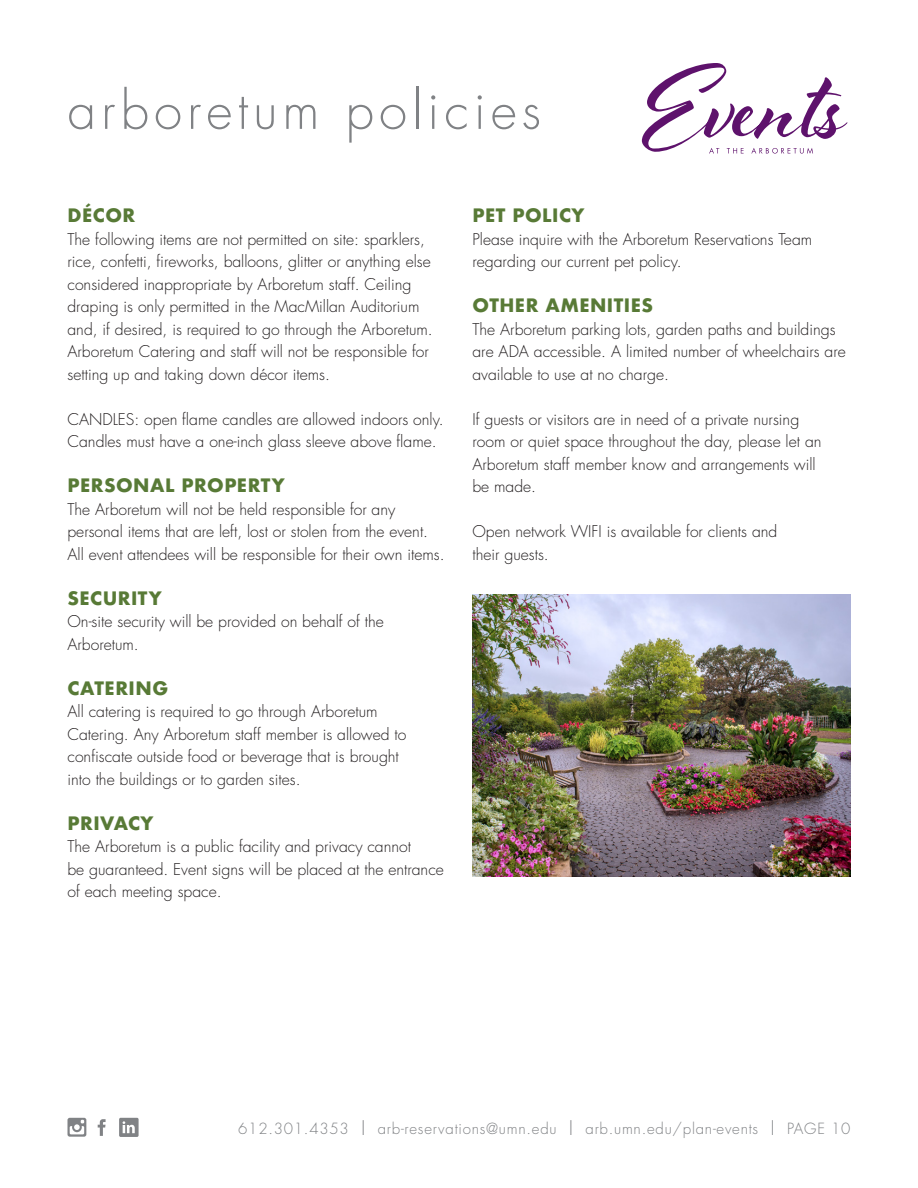
<style>
.page{position:relative;width:918px;height:1188px;background:#fff}
.page>*{position:absolute;margin:0;border:0;box-sizing:border-box;transform-origin:0 0}
.t1{font:300 51px "Futura";letter-spacing:.1em;color:#808285}
.t2{font:700 18px "Futura";letter-spacing:.025em;color:#587a36}
.t3{font:300 15.75px/22.5px "Futura";color:#231f20}
.t4{font:300 15px "Futura";letter-spacing:.05em;color:#808285}
.s1{font-size:18px}
</style>
<div class="page">
<svg style="left:98px;top:1119px;width:8px;height:17px"></svg>
<svg style="left:67px;top:1118px;width:19px;height:19px"></svg>
<div style="left:119px;top:1118px;width:20px;height:19px;background:#808285;border-radius:2px"></div>
<svg style="left:123px;top:1121px;width:12px;height:12px"></svg>
<svg style="left:642px;top:63px;width:206px;height:91px"></svg>
<img style="left:472px;top:594px;width:378px;height:282px">
<h1 class="t1" style="left:68px;top:78px;width:475px">arboretum policies</h1>
<p class="t2" style="left:68px;top:203px;width:69px">DÉCOR</p>
<p class="t3" style="left:68px;top:228px;width:367px">The following items are not permitted on site: sparklers, rice, confetti, fireworks, balloons, glitter or anything else considered inappropriate by Arboretum staff. Ceiling draping is only permitted in the MacMillan Auditorium and, if desired, is required to go through the Arboretum.<br>Arboretum Catering and staff will not be responsible for setting up and taking down décor items.</p>
<p class="t3" style="left:68px;top:408px;width:378px">CANDLES: open flame candles are allowed indoors only.<br>Candles must have a one-inch glass sleeve above flame.</p>
<p class="t2" style="left:68px;top:473px;width:219px">PERSONAL PROPERTY</p>
<p class="t3" style="left:68px;top:498px;width:379px">The Arboretum will not be held responsible for any personal items that are left, lost or stolen from the event.<br>All event attendees will be responsible for their own items.</p>
<p class="t2" style="left:68px;top:585px;width:96px">SECURITY</p>
<p class="t3" style="left:68px;top:611px;width:318px">On-site security will be provided on behalf of the<br>Arboretum.</p>
<p class="t2" style="left:68px;top:675px;width:102px">CATERING</p>
<p class="t3" style="left:68px;top:701px;width:340px">All catering is required to go through Arboretum Catering. Any Arboretum staff member is allowed to confiscate outside food or beverage that is brought into the buildings or to garden sites.</p>
<p class="t2" style="left:68px;top:810px;width:88px">PRIVACY</p>
<p class="t3" style="left:68px;top:836px;width:378px">The Arboretum is a public facility and privacy cannot<br>be guaranteed. Event signs will be placed at the entrance of each meeting space.</p>
<p class="t2" style="left:472px;top:203px;width:114px">PET POLICY</p>
<p class="t3" style="left:472px;top:228px;width:341px">Please inquire with the Arboretum Reservations Team regarding our current pet policy.</p>
<p class="t2" style="left:472px;top:293px;width:182px">OTHER AMENITIES</p>
<p class="t3" style="left:472px;top:318px;width:375px">The Arboretum parking lots, garden paths and buildings are ADA accessible. A limited number of wheelchairs are available to use at no charge.</p>
<p class="t3" style="left:472px;top:408px;width:351px">If guests or visitors are in need of a private nursing room or quiet space throughout the day, please let an Arboretum staff member know and arrangements will be made.</p>
<p class="t3" style="left:472px;top:521px;width:306px">Open network WIFI is available for clients and their guests.</p>
<p class="t4" style="left:238px;top:1119px;width:614px">612.301.4353 <span class="s1">|</span> arb-reservations@umn.edu <span class="s1">|</span> arb.umn.edu/plan-events <span class="s1">|</span> PAGE 10</p>
</div>
